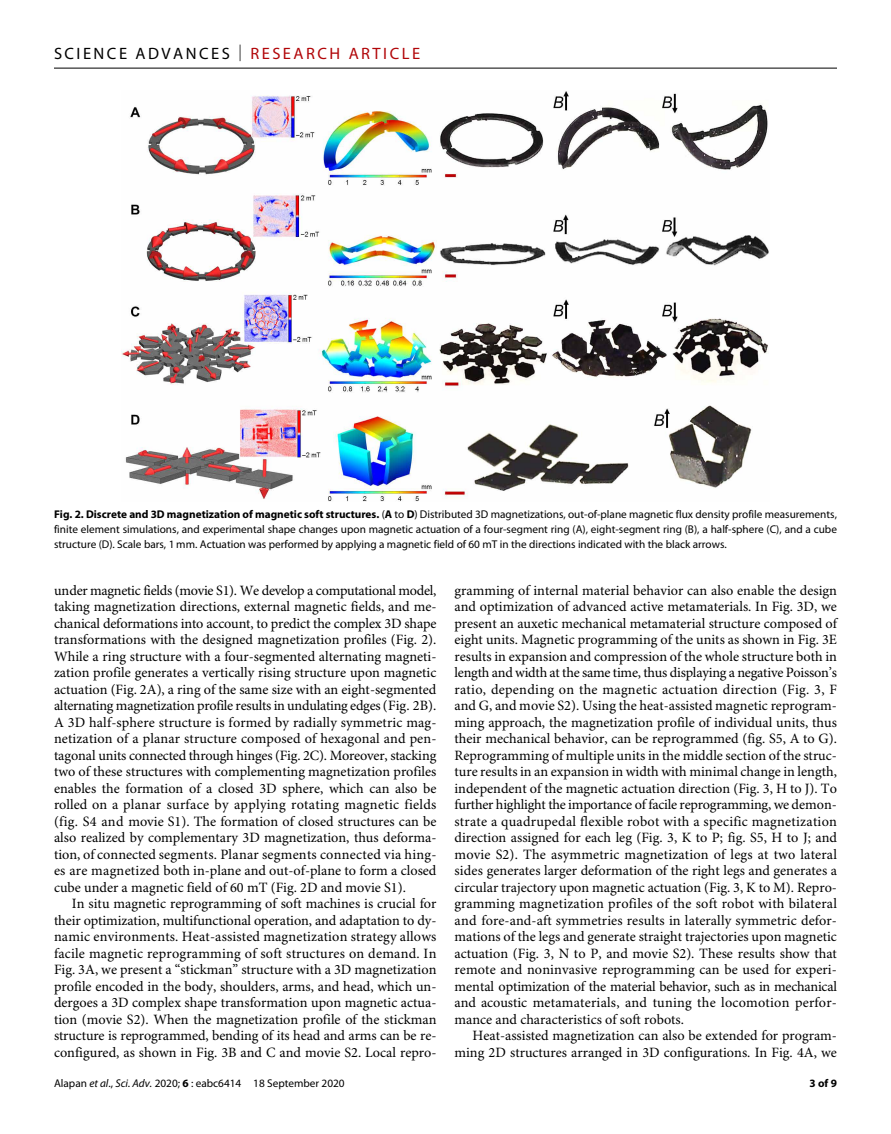
<style>
.page{position:relative;width:891px;height:1134px;background:#fff}
.page>*{position:absolute;margin:0;border:0;box-sizing:border-box;transform-origin:0 0}
.t1{font:16.5px "Myriad Pro";letter-spacing:.15em;color:#000}
.t2{font:14.25px/16.5px "Minion Pro";color:#000;text-align:justify}
.t3{font:11.25px/15px "Myriad Pro";color:#000;text-align:justify}
.t4{font:700 11.25px "Myriad Pro";color:#000}
.s1{font-weight:300}
.s2{color:#b10508}
.s3{font-weight:700}
.s4{font-style:italic}
</style>
<div class="page">
<hr style="left:54px;top:68px;width:783px;height:1px;background:#000">
<img style="left:122px;top:91px;width:647px;height:410px">
<p class="t1" style="left:54px;top:40px;width:368px">SCIENCE ADVANCES <span class="s1">|</span> <span class="s2">RESEARCH ARTICLE</span></p>
<p class="t3" style="left:54px;top:507px;width:785px"><span class="s3">Fig. 2. Discrete and 3D magnetization of magnetic soft structures.</span> (<span class="s3">A</span> to <span class="s3">D</span>) Distributed 3D magnetizations, out-of-plane magnetic flux density profile measurements, finite element simulations, and experimental shape changes upon magnetic actuation of a four-segment ring (A), eight-segment ring (B), a half-sphere (C), and a cube structure (D). Scale bars, 1 mm. Actuation was performed by applying a magnetic field of 60 mT in the directions indicated with the black arrows.</p>
<p class="t2" style="left:54px;top:583px;width:384px">under magnetic fields (movie S1). We develop a computational model, taking magnetization directions, external magnetic fields, and me&shy;chanical deformations into account, to predict the complex 3D shape transformations with the designed magnetization profiles (Fig. 2).<br>While a ring structure with a four-segmented alternating magneti&shy;zation profile generates a vertically rising structure upon magnetic actuation (Fig. 2A), a ring of the same size with an eight-segmented alternating magnetization profile results in undulating edges (Fig. 2B).<br>A 3D half-sphere structure is formed by radially symmetric mag&shy;netization of a planar structure composed of hexagonal and pen&shy;tagonal units connected through hinges (Fig. 2C). Moreover, stacking two of these structures with complementing magnetization profiles enables the formation of a closed 3D sphere, which can also be rolled on a planar surface by applying rotating magnetic fields (fig. S4 and movie S1). The formation of closed structures can be also realized by complementary 3D magnetization, thus deforma&shy;tion, of connected segments. Planar segments connected via hing&shy;es are magnetized both in-plane and out-of-plane to form a closed cube under a magnetic field of 60 mT (Fig. 2D and movie S1).</p>
<p class="t2" style="left:54px;top:897px;width:384px;text-indent:18px">In situ magnetic reprogramming of soft machines is crucial for their optimization, multifunctional operation, and adaptation to dy&shy;namic environments. Heat-assisted magnetization strategy allows facile magnetic reprogramming of soft structures on demand. In Fig. 3A, we present a “stickman” structure with a 3D magnetization profile encoded in the body, shoulders, arms, and head, which un&shy;dergoes a 3D complex shape transformation upon magnetic actua&shy;tion (movie S2). When the magnetization profile of the stickman structure is reprogrammed, bending of its head and arms can be re&shy;configured, as shown in Fig. 3B and C and movie S2. Local repro-</p>
<p class="t3" style="left:54px;top:1076px;width:292px">Alapan <span class="s4">et al</span>., <span class="s4">Sci. Adv.</span> 2020; <span class="s3">6</span> : eabc6414 18 September 2020</p>
<p class="t2" style="left:454px;top:583px;width:384px">gramming of internal material behavior can also enable the design and optimization of advanced active metamaterials. In Fig. 3D, we present an auxetic mechanical metamaterial structure composed of eight units. Magnetic programming of the units as shown in Fig. 3E results in expansion and compression of the whole structure both in length and width at the same time, thus displaying a negative Poisson’s ratio, depending on the magnetic actuation direction (Fig. 3, F and G, and movie S2). Using the heat-assisted magnetic reprogram&shy;ming approach, the magnetization profile of individual units, thus their mechanical behavior, can be reprogrammed (fig. S5, A to G).<br>Reprogramming of multiple units in the middle section of the struc&shy;ture results in an expansion in width with minimal change in length, independent of the magnetic actuation direction (Fig. 3, H to J). To further highlight the importance of facile reprogramming, we demon&shy;strate a quadrupedal flexible robot with a specific magnetization direction assigned for each leg (Fig. 3, K to P; fig. S5, H to J; and movie S2). The asymmetric magnetization of legs at two lateral sides generates larger deformation of the right legs and generates a circular trajectory upon magnetic actuation (Fig. 3, K to M). Repro&shy;gramming magnetization profiles of the soft robot with bilateral and fore-and-aft symmetries results in laterally symmetric defor&shy;mations of the legs and generate straight trajectories upon magnetic actuation (Fig. 3, N to P, and movie S2). These results show that remote and noninvasive reprogramming can be used for experi&shy;mental optimization of the material behavior, such as in mechanical and acoustic metamaterials, and tuning the locomotion perfor&shy;mance and characteristics of soft robots.</p>
<p class="t2" style="left:454px;top:1029px;width:384px;text-align:right">Heat-assisted magnetization can also be extended for program&shy;ming 2D structures arranged in 3D configurations. In Fig. 4A, we</p>
<p class="t4" style="left:810px;top:1074px;width:29px">3 of 9</p>
</div>
